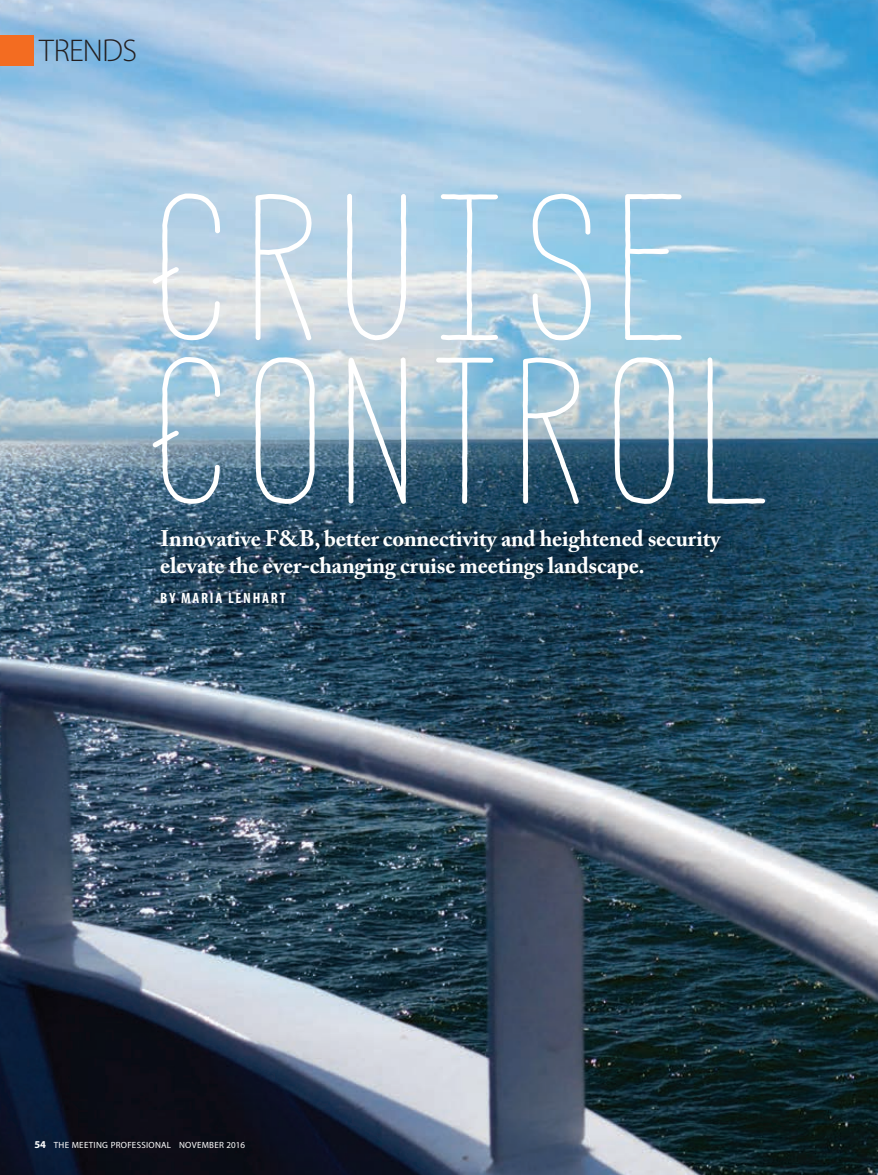
<style>
.page{position:relative;width:878px;height:1175px;background:#fff}
.page>*{position:absolute;margin:0;border:0;box-sizing:border-box;transform-origin:0 0}
.t1{font:292.5px "Adrift";letter-spacing:.07em;color:#fff}
.t2{font:300 31.5px "Cleanvertising";letter-spacing:-.03em;color:#231f20}
.t3{font:700 22.5px/27px "Adobe Caslon Pro";letter-spacing:-.01em;color:#fff}
.t4{font:700 condensed 15px "Myriad Pro";letter-spacing:.12em;color:#fff}
.t5{font:9px "Myriad Pro";letter-spacing:.03em;color:#fff}
.s1{font-weight:700;font-size:10.5px}
</style>
<div class="page">
<img style="left:0;top:0;width:878px;height:1174px">
<div style="left:0;top:35px;width:34px;height:31px;background:#f36c21"></div>
<img style="left:139px;top:508px;width:603px;height:117px">
<h2 class="t2" style="left:39px;top:38px;width:99px">TRENDS</h2>
<h1 class="t1" style="left:160px;top:95px;width:537px">Cruise</h1>
<h1 class="t1" style="left:160px;top:259px;width:620px">Control</h1>
<p class="t3" style="left:160px;top:527px;width:561px">Innovative F&amp;B, better connectivity and heightened security elevate the ever-changing cruise meetings landscape.</p>
<p class="t4" style="left:160px;top:593px;width:127px">BY MARIA LENHART</p>
<p class="t5" style="left:35px;top:1141px;width:212px"><span class="s1">54</span> THE MEETING PROFESSIONAL NOVEMBER 2016</p>
</div>
